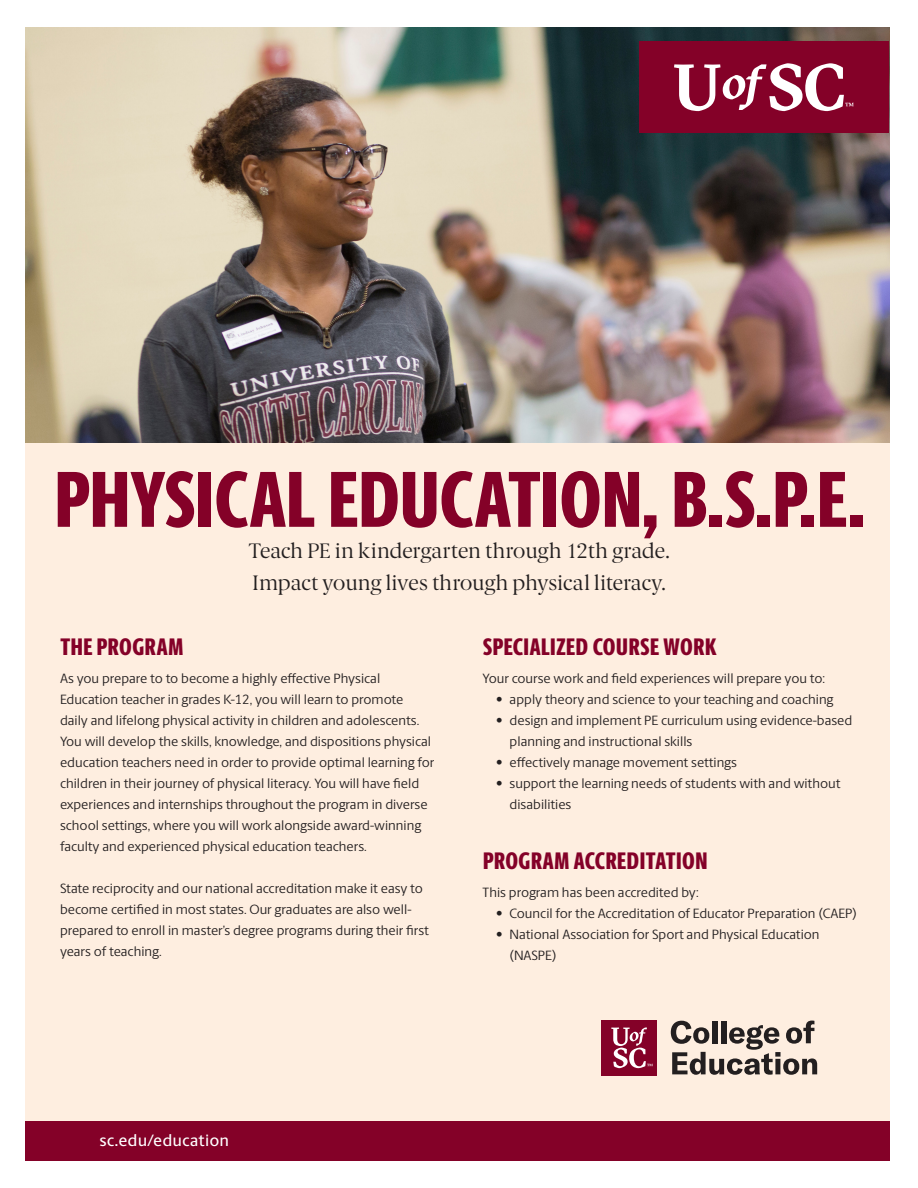
<style>
.page{position:relative;width:918px;height:1188px;background:#fff}
.page>*{position:absolute;margin:0;border:0;box-sizing:border-box;transform-origin:0 0}
.Area_Information{font:800 79.5px "Berlingske Sans X Cn";letter-spacing:.005em;color:#840128}
.Subhead_2{font:800 24px "Berlingske Sans X Cn";letter-spacing:.02em;color:#840128}
.Area_Information_2{font:21px/31.5px "Berlingske Serif";letter-spacing:-.01em;color:#231f20}
.Subhead_2-2{font:500 16.5px "Berlingske Sans";letter-spacing:.005em;color:#fff}
.Body_Copy_1_First_Pa{font:13.5px/21px "Berlingske Sans";color:#231f20}
</style>
<div class="page">
<div style="left:25px;top:443px;width:864px;height:718px;background:#feeee0"></div>
<img style="left:25px;top:27px;width:864px;height:416px">
<div style="left:25px;top:1121px;width:864px;height:40px;background:#840128"></div>
<div style="left:601px;top:1020px;width:56px;height:56px;background:#840128"></div>
<svg style="left:611px;top:1028px;width:42px;height:40px"></svg>
<svg style="left:671px;top:1021px;width:146px;height:54px"></svg>
<div style="left:639px;top:41px;width:250px;height:92px;background:#840128"></div>
<svg style="left:674px;top:63px;width:180px;height:48px"></svg>
<p class="Area_Information" style="left:55px;top:440px;width:811px">PHYSICAL EDUCATION, B.S.P.E.</p>
<p class="Area_Information_2" style="left:248px;top:535px;width:423px">Teach PE in kindergarten through 12th grade.<br>Impact young lives through physical literacy.</p>
<p class="Subhead_2" style="left:60px;top:629px;width:124px">THE PROGRAM</p>
<p class="Body_Copy_1_First_Pa" style="left:60px;top:667px;width:376px">As you prepare to to become a highly effective Physical Education teacher in grades K-12, you will learn to promote daily and lifelong physical activity in children and adolescents.<br>You will develop the skills, knowledge, and dispositions physical education teachers need in order to provide optimal learning for children in their journey of physical literacy. You will have field experiences and internships throughout the program in diverse school settings, where you will work alongside award-winning faculty and experienced physical education teachers.</p>
<p class="Body_Copy_1_First_Pa" style="left:60px;top:877px;width:370px">State reciprocity and our national accreditation make it easy to become certified in most states. Our graduates are also well&shy;prepared to enroll in master’s degree programs during their first years of teaching.</p>
<p class="Subhead_2" style="left:483px;top:629px;width:235px">SPECIALIZED COURSE WORK</p>
<p class="Body_Copy_1_First_Pa" style="left:483px;top:667px;width:344px">Your course work and field experiences will prepare you to:</p>
<p class="Body_Copy_1_First_Pa" style="left:496px;top:688px;width:339px">• apply theory and science to your teaching and coaching</p>
<p class="Body_Copy_1_First_Pa" style="left:510px;top:709px;width:344px;text-indent:-14px">• design and implement PE curriculum using evidence-based planning and instructional skills</p>
<p class="Body_Copy_1_First_Pa" style="left:496px;top:751px;width:243px">• effectively manage movement settings</p>
<p class="Body_Copy_1_First_Pa" style="left:510px;top:772px;width:332px;text-indent:-14px">• support the learning needs of students with and without disabilities</p>
<p class="Subhead_2" style="left:483px;top:843px;width:226px">PROGRAM ACCREDITATION</p>
<p class="Body_Copy_1_First_Pa" style="left:483px;top:881px;width:218px">This program has been accredited by:</p>
<p class="Body_Copy_1_First_Pa" style="left:496px;top:902px;width:362px">• Council for the Accreditation of Educator Preparation (CAEP)</p>
<p class="Body_Copy_1_First_Pa" style="left:510px;top:923px;width:312px;text-indent:-14px">• National Association for Sport and Physical Education (NASPE)</p>
<p class="Subhead_2-2" style="left:99px;top:1127px;width:131px">sc.edu/education</p>
</div>
